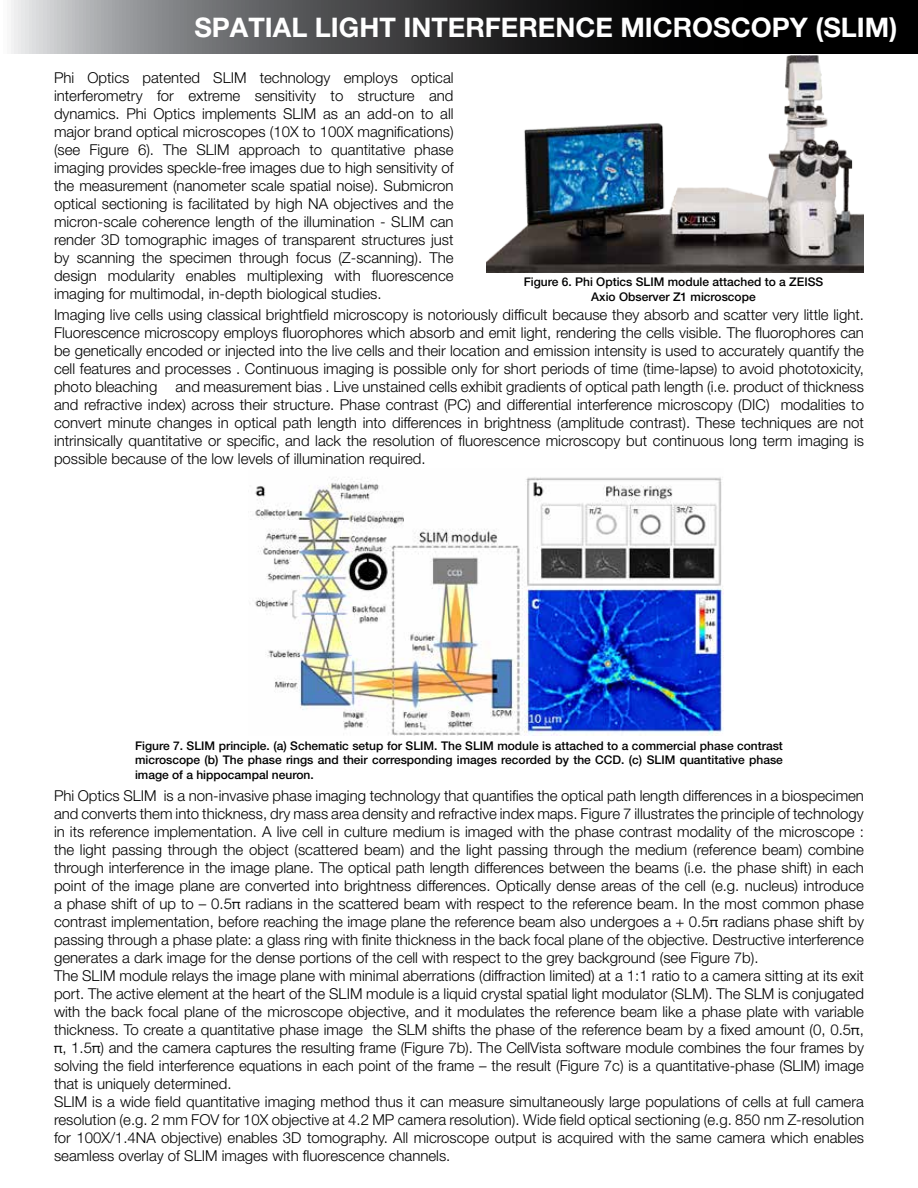
<style>
.page{position:relative;width:918px;height:1188px;background:#fff}
.page>*{position:absolute;margin:0;border:0;box-sizing:border-box;transform-origin:0 0}
.t1{font:700 27px "Helvetica Neue LT Pro";color:#fff}
.t2{font:300 15px/18px "Helvetica Neue LT Pro";color:#000;text-align:justify}
.t3{font:500 12px/14.4px "Helvetica Neue LT Pro";color:#000;text-align:center}
</style>
<div class="page">
<svg style="left:11px;top:0;width:907px;height:54px;background:#3f3f40"></svg>
<img style="left:486px;top:56px;width:378px;height:217px">
<img style="left:255px;top:477px;width:469px;height:258px">
<h1 class="t1" style="left:194px;top:10px;width:704px">SPATIAL LIGHT INTERFERENCE MICROSCOPY (SLIM)</h1>
<p class="t2" style="left:54px;top:69px;width:401px">Phi Optics patented SLIM technology employs optical interferometry for extreme sensitivity to structure and dynamics. Phi Optics implements SLIM as an add-on to all major brand optical microscopes (10X to 100X magnifications) (see Figure 6). The SLIM approach to quantitative phase imaging provides speckle-free images due to high sensitivity of the measurement (nanometer scale spatial noise). Submicron optical sectioning is facilitated by high NA objectives and the micron-scale coherence length of the illumination - SLIM can render 3D tomographic images of transparent structures just by scanning the specimen through focus (Z-scanning). The design modularity enables multiplexing with fluorescence imaging for multimodal, in-depth biological studies.</p>
<p class="t3" style="left:524px;top:275px;width:301px">Figure 6. Phi Optics SLIM module attached to a ZEISS<br>Axio Observer Z1 microscope</p>
<p class="t2" style="left:54px;top:306px;width:812px">Imaging live cells using classical brightfield microscopy is notoriously difficult because they absorb and scatter very little light.<br>Fluorescence microscopy employs fluorophores which absorb and emit light, rendering the cells visible. The fluorophores can be genetically encoded or injected into the live cells and their location and emission intensity is used to accurately quantify the cell features and processes . Continuous imaging is possible only for short periods of time (time-lapse) to avoid phototoxicity, photo bleaching and measurement bias . Live unstained cells exhibit gradients of optical path length (i.e. product of thickness and refractive index) across their structure. Phase contrast (PC) and differential interference microscopy (DIC) modalities to convert minute changes in optical path length into differences in brightness (amplitude contrast). These techniques are not intrinsically quantitative or specific, and lack the resolution of fluorescence microscopy but continuous long term imaging is possible because of the low levels of illumination required.</p>
<p class="t3" style="left:135px;top:738px;width:649px;text-align:justify">Figure 7. SLIM principle. (a) Schematic setup for SLIM. The SLIM module is attached to a commercial phase contrast microscope (b) The phase rings and their corresponding images recorded by the CCD. (c) SLIM quantitative phase image of a hippocampal neuron.</p>
<p class="t2" style="left:54px;top:786px;width:812px;text-align:left">Phi Optics SLIM is a non-invasive phase imaging technology that quantifies the optical path length differences in a biospecimen and converts them into thickness, dry mass area density and refractive index maps. Figure 7 illustrates the principle of technology in its reference implementation. A live cell in culture medium is imaged with the phase contrast modality of the microscope : the light passing through the object (scattered beam) and the light passing through the medium (reference beam) combine through interference in the image plane. The optical path length differences between the beams (i.e. the phase shift) in each point of the image plane are converted into brightness differences. Optically dense areas of the cell (e.g. nucleus) introduce a phase shift of up to – 0.5π radians in the scattered beam with respect to the reference beam. In the most common phase contrast implementation, before reaching the image plane the reference beam also undergoes a + 0.5π radians phase shift by passing through a phase plate: a glass ring with finite thickness in the back focal plane of the objective. Destructive interference generates a dark image for the dense portions of the cell with respect to the grey background (see Figure 7b).<br>The SLIM module relays the image plane with minimal aberrations (diffraction limited) at a 1:1 ratio to a camera sitting at its exit port. The active element at the heart of the SLIM module is a liquid crystal spatial light modulator (SLM). The SLM is conjugated with the back focal plane of the microscope objective, and it modulates the reference beam like a phase plate with variable thickness. To create a quantitative phase image the SLM shifts the phase of the reference beam by a fixed amount (0, 0.5π, π, 1.5π) and the camera captures the resulting frame (Figure 7b). The CellVista software module combines the four frames by solving the field interference equations in each point of the frame – the result (Figure 7c) is a quantitative-phase (SLIM) image that is uniquely determined.<br>SLIM is a wide field quantitative imaging method thus it can measure simultaneously large populations of cells at full camera resolution (e.g. 2 mm FOV for 10X objective at 4.2 MP camera resolution). Wide field optical sectioning (e.g. 850 nm Z-resolution for 100X/1.4NA objective) enables 3D tomography. All microscope output is acquired with the same camera which enables seamless overlay of SLIM images with fluorescence channels.</p>
</div>
